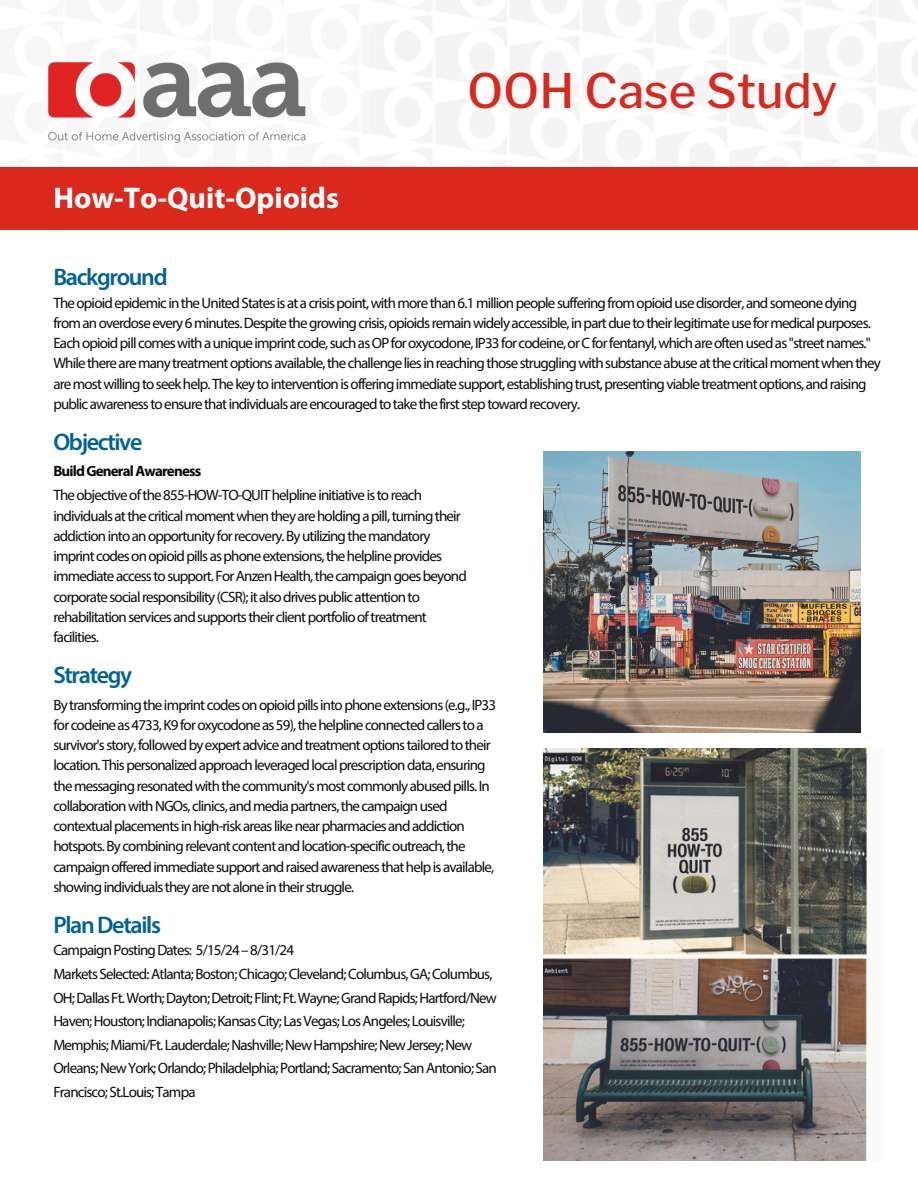
<style>
.page{position:relative;width:918px;height:1188px;background:#fff}
.page>*{position:absolute;margin:0;border:0;box-sizing:border-box;transform-origin:0 0}
.t1{font:500 47.25px "Libre Franklin";color:#da291c}
.t2{font:700 30px "Myriad Pro";color:#fff}
.t3{font:600 24px "Myriad Pro";letter-spacing:-.055em;color:#00629b}
.t4{font:15px/20.2px "Myriad Pro";letter-spacing:-.055em;color:#0b0b0b}
.t5{font:700 15px "Myriad Pro";letter-spacing:-.055em;color:#0b0b0b}
</style>
<div class="page">
<img style="left:48px;top:61px;width:258px;height:82px">
<div style="left:0;top:167px;width:918px;height:63px;background:#da291c"></div>
<img style="left:544px;top:451px;width:317px;height:282px">
<img style="left:544px;top:749px;width:325px;height:411px">
<p class="t2" style="left:53px;top:186px;width:287px">How-To-Quit-Opioids</p>
<p class="t1" style="left:467px;top:62px;width:372px">OOH Case Study</p>
<h1 class="t3" style="left:53px;top:267px;width:116px">Background</h1>
<h2 class="t4" style="left:53px;top:294px;width:819px">The opioid epidemic in the United States is at a crisis point, with more than 6.1 million people suffering from opioid use disorder, and someone dying from an overdose every 6 minutes. Despite the growing crisis, opioids remain widely accessible, in part due to their legitimate use for medical purposes.<br>Each opioid pill comes with a unique imprint code, such as OP for oxycodone, IP33 for codeine, or C for fentanyl, which are often used as "street names."</h2>
<h3 class="t4" style="left:53px;top:355px;width:829px">While there are many treatment options available, the challenge lies in reaching those struggling with substance abuse at the critical moment when they are most willing to seek help. The key to intervention is offering immediate support, establishing trust, presenting viable treatment options, and raising public awareness to ensure that individuals are encouraged to take the first step toward recovery.</h3>
<p class="t3" style="left:53px;top:432px;width:91px">Objective</p>
<p class="t5" style="left:53px;top:465px;width:149px">BuildGeneralAwareness</p>
<h3 class="t4" style="left:53px;top:486px;width:415px">The objective of the 855-HOW-TO-QUIT helpline initiative is to reach individuals at the critical moment when they are holding a pill, turning their addiction into an opportunity for recovery. By utilizing the mandatory imprint codes on opioid pills as phone extensions, the helpline provides immediate access to support. For Anzen Health, the campaign goes beyond corporate social responsibility (CSR); it also drives public attention to rehabilitation services and supports their client portfolio of treatment facilities.</h3>
<p class="t3" style="left:53px;top:665px;width:80px">Strategy</p>
<h4 class="t4" style="left:53px;top:696px;width:444px">By transforming the imprint codes on opioid pills into phone extensions (e.g., IP33 for codeine as 4733, K9 for oxycodone as 59), the helpline connected callers to a survivor's story, followed by expert advice and treatment options tailored to their location. This personalized approach leveraged local prescription data, ensuring the messaging resonated with the community's most commonly abused pills. In collaboration with NGOs, clinics, and media partners, the campaign used contextual placements in high-risk areas like near pharmacies and addiction hotspots. By combining relevant content and location-specific outreach, the campaign offered immediate support and raised awareness that help is available, showing individuals they are not alone in their struggle.</h4>
<p class="t3" style="left:53px;top:915px;width:109px">PlanDetails</p>
<h3 class="t4" style="left:53px;top:941px;width:242px">Campaign Posting Dates: 5/15/24 – 8/31/24</h3>
<p class="t4" style="left:53px;top:963px;width:445px;line-height:23.7px">Markets Selected: Atlanta; Boston; Chicago; Cleveland; Columbus, GA; Columbus, OH; Dallas Ft. Worth; Dayton; Detroit; Flint; Ft. Wayne; Grand Rapids; Hartford/New Haven; Houston; Indianapolis; Kansas City; Las Vegas; Los Angeles; Louisville; Memphis; Miami/Ft. Lauderdale; Nashville; New Hampshire; New Jersey; New Orleans; New York; Orlando; Philadelphia; Portland; Sacramento; San Antonio; San Francisco; St.Louis; Tampa</p>
</div>
